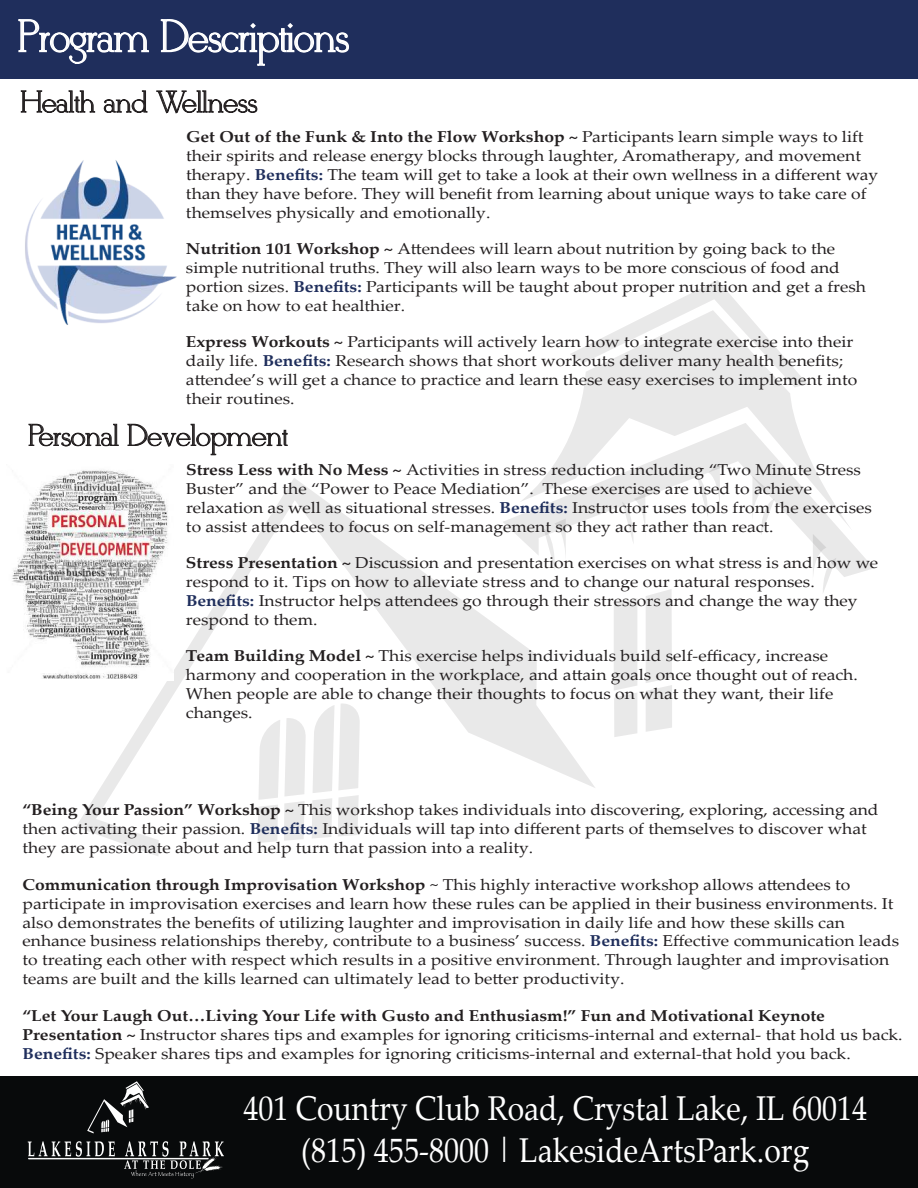
<style>
.page{position:relative;width:918px;height:1188px;background:#fff}
.page>*{position:absolute;margin:0;border:0;box-sizing:border-box;transform-origin:0 0}
.t1{font:42px "Derivia";color:#fff}
.t2{font:34.35px/41.2px "Palatino Linotype";color:#fff;text-align:center;scale:.87 1}
.t3{font:28.35px "Derivia";color:#231f20;scale:1.11 1}
.t4{font:15.75px/18.9px "Palatino Linotype";color:#231f20;scale:1.11 1}
.s1{font-weight:700}
.s2{font-weight:700;color:#1f2e5c}
</style>
<div class="page">
<svg style="left:76px;top:478px;width:519px;height:378px"></svg>
<svg style="left:614px;top:598px;width:23px;height:139px;background:#eaeaea"></svg>
<svg style="left:646px;top:589px;width:26px;height:143px;background:#ebebeb"></svg>
<svg style="left:503px;top:478px;width:371px;height:99px"></svg>
<svg style="left:622px;top:531px;width:23px;height:14px"></svg>
<svg style="left:544px;top:531px;width:22px;height:40px"></svg>
<svg style="left:752px;top:531px;width:23px;height:5px"></svg>
<svg style="left:813px;top:534px;width:23px;height:58px"></svg>
<svg style="left:519px;top:416px;width:334px;height:115px"></svg>
<svg style="left:570px;top:280px;width:237px;height:136px"></svg>
<svg style="left:312px;top:703px;width:48px;height:136px"></svg>
<svg style="left:258px;top:718px;width:48px;height:125px"></svg>
<div style="left:0;top:1077px;width:918px;height:111px;background:#080a0b"></div>
<div style="left:0;top:0;width:918px;height:78px;background:#1f2e5c"></div>
<svg style="left:18px;top:19px;width:131px;height:45px"></svg>
<svg style="left:160px;top:19px;width:189px;height:47px"></svg>
<svg style="left:20px;top:90px;width:75px;height:23px"></svg>
<svg style="left:103px;top:90px;width:45px;height:23px"></svg>
<svg style="left:156px;top:90px;width:102px;height:24px"></svg>
<svg style="left:28px;top:424px;width:91px;height:23px"></svg>
<svg style="left:127px;top:424px;width:161px;height:31px"></svg>
<svg style="left:87px;top:1081px;width:62px;height:52px"></svg>
<svg style="left:28px;top:1141px;width:87px;height:16px"></svg>
<svg style="left:124px;top:1141px;width:100px;height:38px"></svg>
<img style="left:25px;top:160px;width:152px;height:165px">
<img style="left:12px;top:470px;width:162px;height:210px">
<h1 class="t1" style="left:18px;top:13px;width:332px">Program Descriptions</h1>
<h3 class="t3" style="left:21px;top:86px;width:215px">Health and Wellness</h3>
<p class="t4" style="left:186px;top:129px;width:625px"><span class="s1">Get Out of the Funk &amp; Into the Flow Workshop ~</span> Participants learn simple ways to lift their spirits and release energy blocks through laughter, Aromatherapy, and movement therapy. <span class="s2">Benefits:</span> The team will get to take a look at their own wellness in a different way than they have before. They will benefit from learning about unique ways to take care of themselves physically and emotionally.</p>
<p class="t4" style="left:186px;top:239px;width:614px"><span class="s1">Nutrition 101 Workshop ~</span> Atendees will learn about nutrition by going back to the simple nutritional truths. They will also learn ways to be more conscious of food and portion sizes. <span class="s2">Benefits:</span> Participants will be taught about proper nutrition and get a fresh take on how to eat healthier.</p>
<p class="t4" style="left:186px;top:332px;width:606px"><span class="s1">Express Workouts ~</span> Participants will actively learn how to integrate exercise into their daily life. <span class="s2">Benefits:</span> Research shows that short workouts deliver many health benefits; atendee’s will get a chance to practice and learn these easy exercises to implement into their routines.</p>
<h3 class="t3" style="left:28px;top:419px;width:235px">Personal Development</h3>
<p class="t4" style="left:186px;top:462px;width:619px"><span class="s1">Stress Less with No Mess ~</span> Activities in stress reduction including “Two Minute Stress Buster” and the “Power to Peace Mediation”. These exercises are used to achieve relaxation as well as situational stresses. <span class="s2">Benefits:</span> Instructor uses tools from the exercises to assist atendees to focus on self-management so they act rather than react.</p>
<p class="t4" style="left:186px;top:553px;width:625px"><span class="s1">Stress Presentation ~</span> Discussion and presentation exercises on what stress is and how we respond to it. Tips on how to alleviate stress and to change our natural responses.<br><span class="s2">Benefits:</span> Instructor helps atendees go through their stressors and change the way they respond to them.</p>
<p class="t4" style="left:186px;top:646px;width:607px"><span class="s1">Team Building Model ~</span> This exercise helps individuals build self-efficacy, increase harmony and cooperation in the workplace, and atain goals once thought out of reach.<br>When people are able to change their thoughts to focus on what they want, their life changes.</p>
<p class="t4" style="left:23px;top:800px;width:773px"><span class="s1">“Being Your Passion” Workshop ~</span> This workshop takes individuals into discovering, exploring, accessing and then activating their passion. <span class="s2">Benefits:</span> Individuals will tap into different parts of themselves to discover what they are passionate about and help turn that passion into a reality.</p>
<p class="t4" style="left:23px;top:874px;width:791px"><span class="s1">Communication through Improvisation Workshop</span> ~ This highly interactive workshop allows atendees to participate in improvisation exercises and learn how these rules can be applied in their business environments. It also demonstrates the benefits of utilizing laughter and improvisation in daily life and how these skills can enhance business relationships thereby, contribute to a business’ success. <span class="s2">Benefits:</span> Effective communication leads to treating each other with respect which results in a positive environment. Through laughter and improvisation teams are built and the kills learned can ultimately lead to beter productivity.</p>
<p class="t4" style="left:23px;top:1005px;width:794px"><span class="s1">“Let Your Laugh Out…Living Your Life with Gusto and Enthusiasm!” Fun and Motivational Keynote<br>Presentation ~</span> Instructor shares tips and examples for ignoring criticisms-internal and external- that hold us back.<br><span class="s2">Benefits:</span> Speaker shares tips and examples for ignoring criticisms-internal and external-that hold you back.</p>
<h2 class="t2" style="left:243px;top:1092px;width:719px">401 Country Club Road, Crystal Lake, IL 60014 (815) 455-8000 | LakesideArtsPark.org</h2>
</div>
